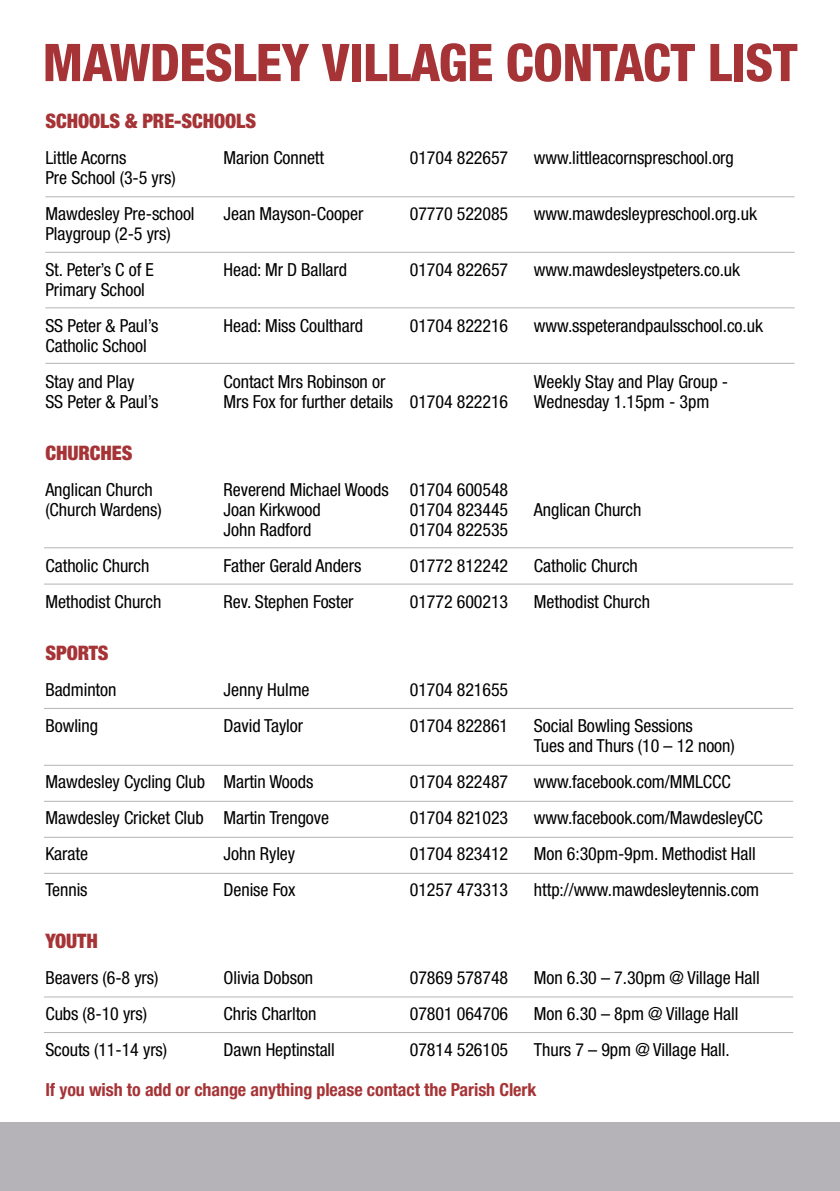
<style>
.page{position:relative;width:840px;height:1191px;background:#fff}
.page>*{position:absolute;margin:0;border:0;box-sizing:border-box;transform-origin:0 0}
.t1{font:800 condensed 52px "Helvetica Neue LT Std";letter-spacing:-.01em;color:#a63437}
.t2{font:900 condensed 20px "Helvetica Neue LT Std";letter-spacing:-.005em;color:#a63437}
.t3{font:condensed 18px/36px "Helvetica Neue LT Std";letter-spacing:-.005em;color:#000}
.t4{font:700 condensed 18px "Helvetica Neue LT Std";letter-spacing:-.005em;color:#a63437}
</style>
<div class="page">
<div style="left:0;top:1123px;width:839px;height:68px;background:#b5b3b8"></div>
<hr style="left:45px;top:196px;width:749px;height:1px;background:#b5b3b8">
<hr style="left:45px;top:252px;width:749px;height:1px;background:#b5b3b8">
<hr style="left:45px;top:307px;width:749px;height:1px;background:#b5b3b8">
<hr style="left:45px;top:363px;width:749px;height:1px;background:#b5b3b8">
<hr style="left:44px;top:547px;width:748px;height:1px;background:#b5b3b8">
<hr style="left:44px;top:583px;width:748px;height:1px;background:#b5b3b8">
<hr style="left:44px;top:708px;width:748px;height:1px;background:#b5b3b8">
<hr style="left:44px;top:765px;width:748px;height:1px;background:#b5b3b8">
<hr style="left:44px;top:801px;width:748px;height:1px;background:#b5b3b8">
<hr style="left:44px;top:837px;width:748px;height:1px;background:#b5b3b8">
<hr style="left:44px;top:873px;width:748px;height:1px;background:#b5b3b8">
<hr style="left:44px;top:996px;width:748px;height:1px;background:#b5b3b8">
<hr style="left:44px;top:1032px;width:748px;height:1px;background:#b5b3b8">
<h1 class="t1" style="left:43px;top:30px;width:756px">MAWDESLEY VILLAGE CONTACT LIST</h1>
<p class="t2" style="left:45px;top:108px;width:212px">SCHOOLS &amp; PRE-SCHOOLS</p>
<p class="t3" style="left:45px;top:139px;width:82px">Little Acorns</p>
<p class="t3" style="left:223px;top:139px;width:102px">Marion Connett</p>
<p class="t3" style="left:409px;top:139px;width:100px">01704 822657</p>
<p class="t3" style="left:533px;top:139px;width:201px">www.littleacornspreschool.org</p>
<p class="t3" style="left:45px;top:159px;width:151px">Pre School (3-5 yrs)<br>Mawdesley Pre-school</p>
<p class="t3" style="left:223px;top:195px;width:141px">Jean Mayson-Cooper</p>
<p class="t3" style="left:409px;top:195px;width:100px">07770 522085</p>
<p class="t3" style="left:533px;top:195px;width:224px">www.mawdesleypreschool.org.uk</p>
<p class="t3" style="left:45px;top:215px;width:127px">Playgroup (2-5 yrs)<br>St. Peter’s C of E</p>
<p class="t3" style="left:45px;top:271px;width:114px">Primary School<br>SS Peter &amp; Paul’s</p>
<p class="t3" style="left:45px;top:327px;width:103px">Catholic School<br>Stay and Play</p>
<p class="t3" style="left:223px;top:251px;width:125px">Head: Mr D Ballard</p>
<p class="t3" style="left:409px;top:251px;width:100px">01704 822657</p>
<p class="t3" style="left:533px;top:251px;width:208px">www.mawdesleystpeters.co.uk</p>
<p class="t3" style="left:223px;top:307px;width:141px">Head: Miss Coulthard</p>
<p class="t3" style="left:409px;top:307px;width:100px">01704 822216</p>
<p class="t3" style="left:533px;top:307px;width:230px">www.sspeterandpaulsschool.co.uk</p>
<p class="t3" style="left:223px;top:363px;width:163px">Contact Mrs Robinson or</p>
<p class="t3" style="left:533px;top:363px;width:196px">Weekly Stay and Play Group -</p>
<p class="t3" style="left:45px;top:383px;width:114px">SS Peter &amp; Paul’s</p>
<p class="t3" style="left:223px;top:383px;width:286px">Mrs Fox for further details 01704 822216</p>
<p class="t3" style="left:533px;top:383px;width:177px">Wednesday 1.15pm - 3pm</p>
<p class="t2" style="left:45px;top:440px;width:89px">CHURCHES</p>
<p class="t3" style="left:45px;top:471px;width:109px">Anglican Church</p>
<p class="t3" style="left:223px;top:471px;width:286px">Reverend Michael Woods 01704 600548</p>
<p class="t3" style="left:45px;top:491px;width:118px">(Church Wardens)</p>
<p class="t3" style="left:223px;top:491px;width:99px">Joan Kirkwood</p>
<p class="t3" style="left:409px;top:491px;width:100px">01704 823445</p>
<p class="t3" style="left:533px;top:491px;width:109px">Anglican Church</p>
<p class="t3" style="left:223px;top:511px;width:89px">John Radford</p>
<p class="t3" style="left:409px;top:511px;width:100px">01704 822535</p>
<p class="t3" style="left:45px;top:547px;width:105px">Catholic Church</p>
<p class="t3" style="left:223px;top:547px;width:139px">Father Gerald Anders</p>
<p class="t3" style="left:409px;top:547px;width:100px">01772 812242</p>
<p class="t3" style="left:533px;top:547px;width:105px">Catholic Church</p>
<p class="t3" style="left:45px;top:583px;width:117px">Methodist Church</p>
<p class="t3" style="left:223px;top:583px;width:131px">Rev. Stephen Foster</p>
<p class="t3" style="left:409px;top:583px;width:100px">01772 600213</p>
<p class="t3" style="left:533px;top:583px;width:117px">Methodist Church</p>
<p class="t2" style="left:45px;top:640px;width:65px">SPORTS</p>
<p class="t3" style="left:45px;top:671px;width:72px">Badminton</p>
<p class="t3" style="left:223px;top:671px;width:87px">Jenny Hulme</p>
<p class="t3" style="left:409px;top:671px;width:100px">01704 821655</p>
<p class="t3" style="left:45px;top:707px;width:54px">Bowling</p>
<p class="t3" style="left:223px;top:707px;width:81px">David Taylor</p>
<p class="t3" style="left:409px;top:707px;width:100px">01704 822861</p>
<p class="t3" style="left:533px;top:715px;width:202px;line-height:20px">Social Bowling Sessions<br>Tues and Thurs (10 – 12 noon)</p>
<p class="t3" style="left:45px;top:763px;width:269px">Mawdesley Cycling Club Martin Woods</p>
<p class="t3" style="left:409px;top:763px;width:100px">01704 822487</p>
<p class="t3" style="left:533px;top:763px;width:198px">www.facebook.com/MMLCCC</p>
<p class="t3" style="left:45px;top:799px;width:285px">Mawdesley Cricket Club Martin Trengove</p>
<p class="t3" style="left:409px;top:799px;width:100px">01704 821023</p>
<p class="t3" style="left:533px;top:799px;width:230px">www.facebook.com/MawdesleyCC</p>
<p class="t3" style="left:45px;top:835px;width:44px">Karate</p>
<p class="t3" style="left:223px;top:835px;width:73px">John Ryley</p>
<p class="t3" style="left:409px;top:835px;width:100px">01704 823412</p>
<p class="t3" style="left:533px;top:835px;width:223px">Mon 6:30pm-9pm. Methodist Hall</p>
<p class="t3" style="left:45px;top:871px;width:44px">Tennis</p>
<p class="t3" style="left:223px;top:871px;width:73px">Denise Fox</p>
<p class="t3" style="left:409px;top:871px;width:100px">01257 473313</p>
<p class="t3" style="left:533px;top:871px;width:227px">http://www.mawdesleytennis.com</p>
<p class="t2" style="left:45px;top:928px;width:54px">YOUTH</p>
<p class="t3" style="left:45px;top:959px;width:114px">Beavers (6-8 yrs)</p>
<p class="t3" style="left:223px;top:959px;width:91px">Olivia Dobson</p>
<p class="t3" style="left:409px;top:959px;width:100px">07869 578748</p>
<p class="t3" style="left:533px;top:959px;width:227px">Mon 6.30 – 7.30pm @ Village Hall</p>
<p class="t3" style="left:45px;top:995px;width:103px">Cubs (8-10 yrs)</p>
<p class="t3" style="left:223px;top:995px;width:94px">Chris Charlton</p>
<p class="t3" style="left:409px;top:995px;width:100px">07801 064706</p>
<p class="t3" style="left:533px;top:995px;width:206px">Mon 6.30 – 8pm @ Village Hall</p>
<p class="t3" style="left:45px;top:1031px;width:123px">Scouts (11-14 yrs)</p>
<p class="t3" style="left:223px;top:1031px;width:113px">Dawn Heptinstall</p>
<p class="t3" style="left:409px;top:1031px;width:100px">07814 526105</p>
<p class="t3" style="left:533px;top:1031px;width:197px">Thurs 7 – 9pm @ Village Hall.</p>
<p class="t4" style="left:45px;top:1078px;width:492px">If you wish to add or change anything please contact the Parish Clerk</p>
</div>
